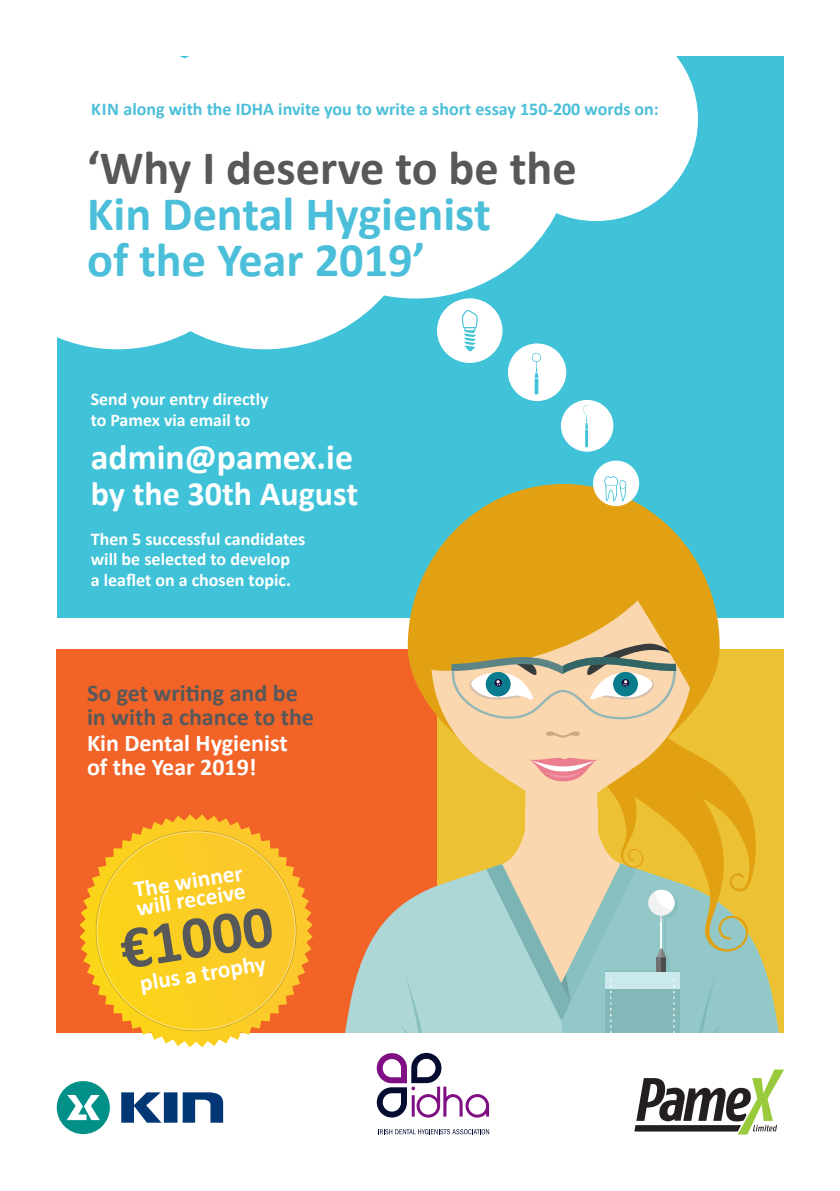
<style>
.page{position:relative;width:840px;height:1191px;background:#fff}
.page>*{position:absolute;margin:0;border:0;box-sizing:border-box;transform-origin:0 0}
.t1{font:700 60.6px "Calibri";color:#57585a}
.t2{font:700 48.2px/46.2px "Calibri";color:#57585a}
.t3{font:700 48.2px "Calibri";color:#4bbfd9}
.t4{font:700 35.8px "Calibri";color:#fff}
.t5{font:700 34px "Calibri";color:#fff}
.t6{font:700 24px "Calibri";color:#57585a}
.t7{font:700 24px "Calibri";color:#fff}
.t8{font:700 23.4px "Calibri";color:#fff}
.t9{font:700 18px "Calibri";color:#fff}
.t10{font:700 18px "Calibri";color:#4bbfd9}
.t11{font:700 17.8px "Calibri";color:#fff}
.s1{color:#4bbfd9}
</style>
<div class="page">
<div style="left:57px;top:57px;width:725px;height:975px;background:#40c3d8"></div>
<div style="left:57px;top:649px;width:379px;height:383px;background:#f26327"></div>
<div style="left:57px;top:619px;width:725px;height:30px;background:#fff"></div>
<svg style="left:345px;top:906px;width:55px;height:126px;fill:#add7d7"></svg>
<div style="left:407px;top:484px;width:312px;height:322px;background:#e1a112;border-radius:50%"></div>
<svg style="left:429px;top:511px;width:265px;height:128px"></svg>
<svg style="left:400px;top:639px;width:382px;height:393px;background:#d1bf82"></svg>
<div style="left:437px;top:298px;width:65px;height:65px;background:#fff;border-radius:50%"></div>
<svg style="left:461px;top:310px;width:16px;height:41px"></svg>
<div style="left:560px;top:400px;width:53px;height:52px;background:#fff;border-radius:50%"></div>
<svg style="left:583px;top:405px;width:4px;height:42px"></svg>
<div style="left:592px;top:460px;width:46px;height:46px;background:#fff;border-radius:50%"></div>
<svg style="left:604px;top:476px;width:22px;height:25px"></svg>
<div style="left:507px;top:343px;width:59px;height:58px;background:#fff;border-radius:50%"></div>
<svg style="left:531px;top:353px;width:10px;height:41px"></svg>
<div style="left:57px;top:57px;width:49px;height:292px;background:#fff"></div>
<svg style="left:106px;top:57px;width:316px;height:292px;background:#eef9fb"></svg>
<svg style="left:257px;top:57px;width:316px;height:241px;background:#edf9fb"></svg>
<div style="left:395px;top:57px;width:119px;height:123px;background:#fff"></div>
<svg style="left:634px;top:1069px;width:149px;height:65px"></svg>
<svg style="left:121px;top:1092px;width:102px;height:30px"></svg>
<svg style="left:57px;top:1081px;width:53px;height:53px"></svg>
<svg style="left:378px;top:1129px;width:111px;height:5px"></svg>
<svg style="left:376px;top:1053px;width:113px;height:64px"></svg>
<svg style="left:79px;top:814px;width:233px;height:233px"></svg>
<svg style="left:96px;top:831px;width:199px;height:199px;background:#f9c424"></svg>
<div style="left:493px;top:17px;width:204px;height:204px;background:#fff;border-radius:50%"></div>
<p class="t10" style="left:91px;top:97px;width:569px">KIN along with the IDHA invite you to write a short essay 150-200 words on:</p>
<p class="t2" style="left:87px;top:144px;width:491px">‘Why I deserve to be the<br><span class="s1">Kin Dental Hygienist</span></p>
<p class="t3" style="left:87px;top:229px;width:339px">of the Year 2019’</p>
<p class="t11" style="left:91px;top:387px;width:179px">Send your entry directly</p>
<p class="t11" style="left:91px;top:409px;width:161px">to Pamex via email to</p>
<p class="t4" style="left:91px;top:434px;width:263px">admin@pamex.ie</p>
<p class="t5" style="left:91px;top:472px;width:269px">by the 30th August</p>
<p class="t9" style="left:91px;top:527px;width:216px">Then 5 successful candidates</p>
<p class="t9" style="left:91px;top:547px;width:201px">will be selected to develop</p>
<p class="t9" style="left:91px;top:569px;width:201px">a leaflet on a chosen topic.</p>
<p class="t6" style="left:87px;top:678px;width:212px">So get writing and be</p>
<p class="t6" style="left:87px;top:702px;width:228px">in with a chance to the</p>
<p class="t7" style="left:87px;top:728px;width:202px">Kin Dental Hygienist</p>
<p class="t7" style="left:87px;top:752px;width:171px">of the Year 2019!</p>
<p class="t8" style="left:131px;top:875px;width:111px;rotate:-9deg">The winner</p>
<p class="t8" style="left:134px;top:893px;width:111px;rotate:-9deg">will receive</p>
<p class="t1" style="left:114px;top:911px;width:155px;rotate:-9deg">€1000</p>
<p class="t8" style="left:138px;top:968px;width:129px;rotate:-9deg">plus a trophy</p>
</div>
